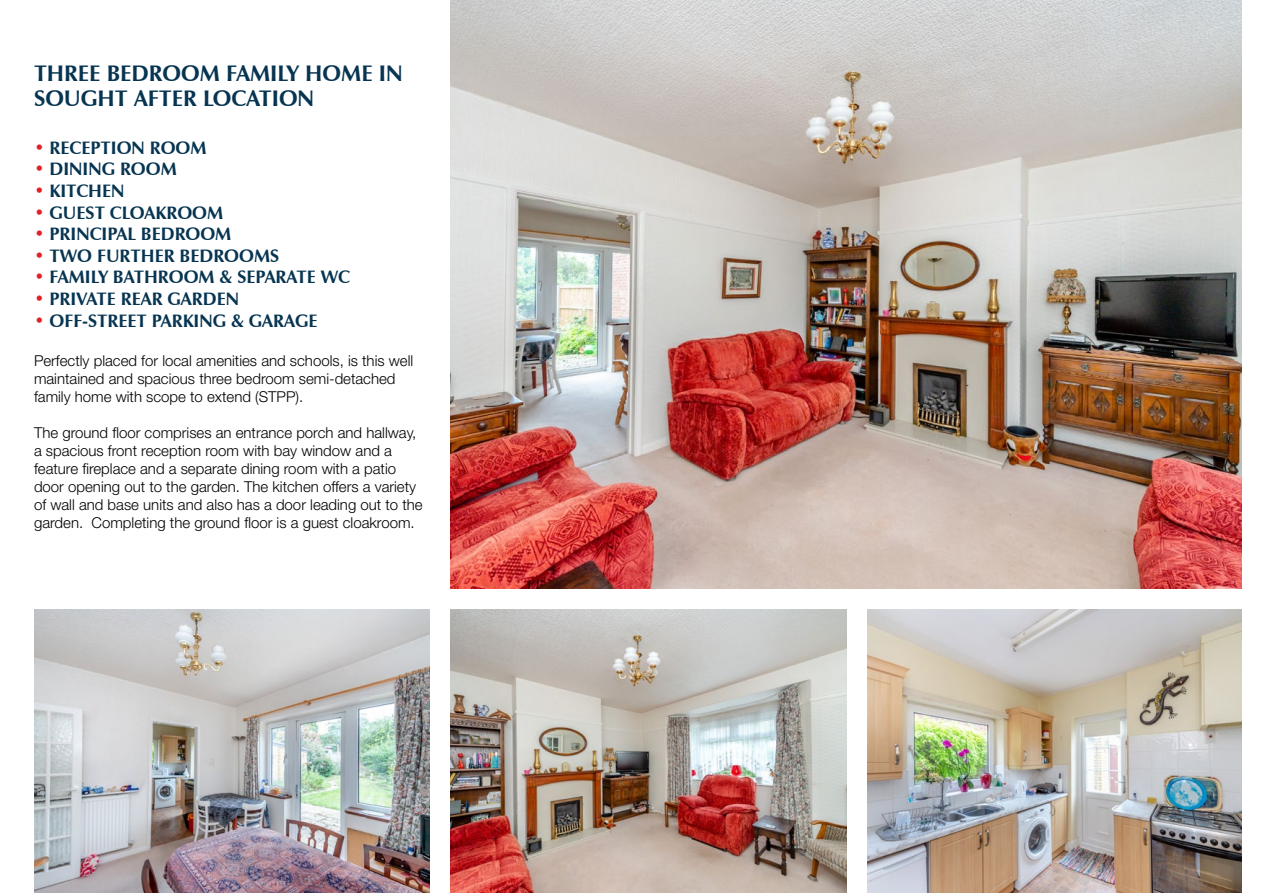
<style>
.page{position:relative;width:1263px;height:893px;background:#fff}
.page>*{position:absolute;margin:0;border:0;box-sizing:border-box;transform-origin:0 0}
.t1{font:700 22.5px/25.5px "Zapf Humanist 601 BT";color:#063451}
.t2{font:700 18px "Zapf Humanist 601 BT";color:#063451}
.t3{font:300 15px/18px "Helvetica Neue LT Std";color:#000}
.s1{color:#e22126}
</style>
<div class="page">
<img style="left:867px;top:609px;width:375px;height:284px">
<img style="left:451px;top:609px;width:395px;height:284px">
<img style="left:34px;top:609px;width:395px;height:284px">
<img style="left:451px;top:0;width:791px;height:588px">
<h1 class="t1" style="left:34px;top:60px;width:370px">THREE BEDROOM FAMILY HOME IN<br>SOUGHT AFTER LOCATION</h1>
<p class="t2" style="left:34px;top:136px;width:174px"><span class="s1">•</span> RECEPTION ROOM</p>
<p class="t2" style="left:34px;top:158px;width:144px"><span class="s1">•</span> DINING ROOM</p>
<p class="t2" style="left:34px;top:180px;width:92px"><span class="s1">•</span> KITCHEN</p>
<p class="t2" style="left:34px;top:201px;width:191px"><span class="s1">•</span> GUEST CLOAKROOM</p>
<p class="t2" style="left:34px;top:223px;width:199px"><span class="s1">•</span> PRINCIPAL BEDROOM</p>
<p class="t2" style="left:34px;top:244px;width:247px"><span class="s1">•</span> TWO FURTHER BEDROOMS</p>
<p class="t2" style="left:34px;top:266px;width:318px"><span class="s1">•</span> FAMILY BATHROOM &amp; SEPARATE WC</p>
<p class="t2" style="left:34px;top:288px;width:207px"><span class="s1">•</span> PRIVATE REAR GARDEN</p>
<p class="t2" style="left:34px;top:309px;width:285px"><span class="s1">•</span> OFF-STREET PARKING &amp; GARAGE</p>
<p class="t3" style="left:34px;top:352px;width:381px">Perfectly placed for local amenities and schools, is this well maintained and spacious three bedroom semi-detached family home with scope to extend (STPP).</p>
<p class="t3" style="left:34px;top:424px;width:390px">The ground floor comprises an entrance porch and hallway, a spacious front reception room with bay window and a feature fireplace and a separate dining room with a patio door opening out to the garden. The kitchen offers a variety of wall and base units and also has a door leading out to the garden. Completing the ground floor is a guest cloakroom.</p>
</div>
